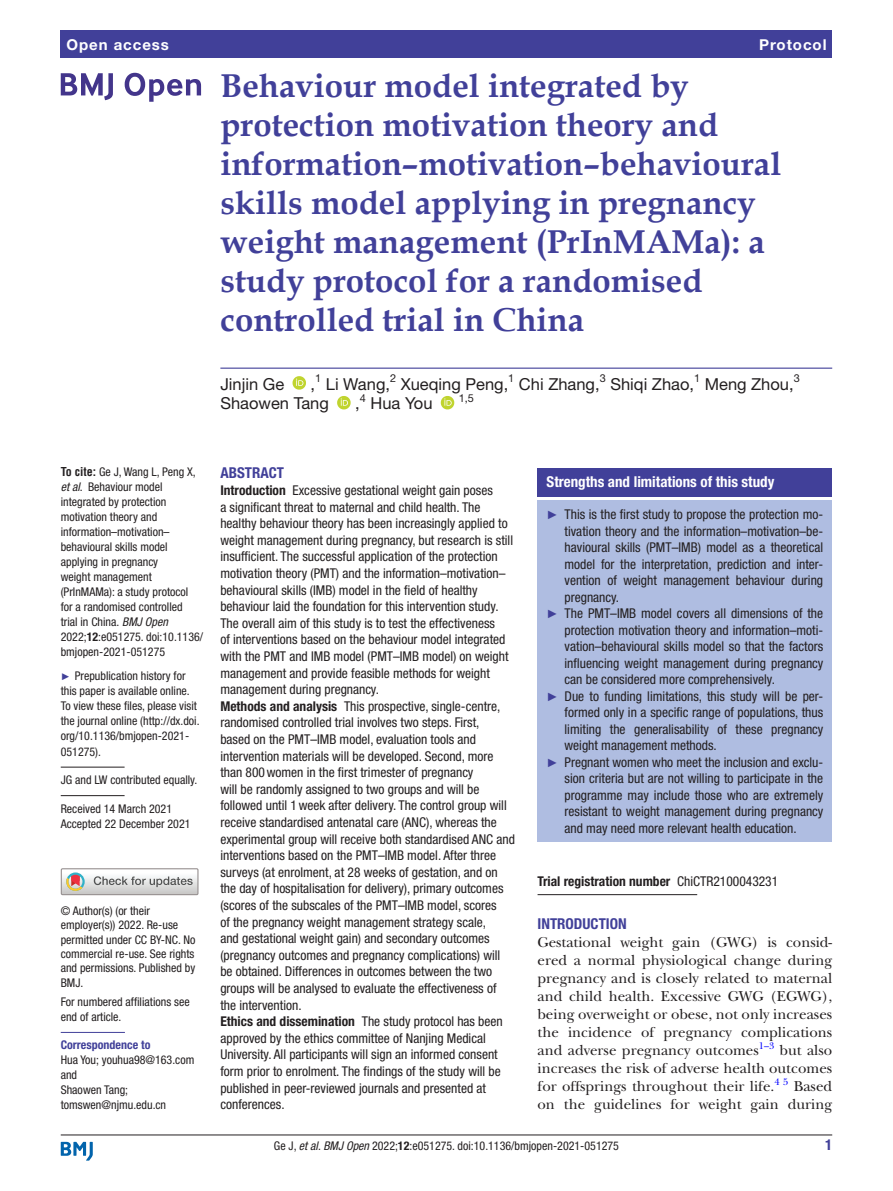
<style>
.page{position:relative;width:893px;height:1191px;background:#fff}
.page>*{position:absolute;margin:0;border:0;box-sizing:border-box;transform-origin:0 0}
.t1{font:700 33px/39px "Book Antiqua";color:#414099}
.t2{font:16.5px "Helvetica Neue LT Std";color:#231f20}
.t3{font:15px/18px "New Baskerville";color:#231f20;text-align:justify}
.t4{font:700 condensed 15px "Helvetica Neue LT Std";color:#fff}
.t5{font:700 condensed 15px "Helvetica Neue LT Std";color:#414099}
.t6{font:700 15px "Helvetica Neue LT Std";letter-spacing:.065em;color:#fff}
.t7{font:condensed 13.5px/16.6px "Helvetica Neue LT Std";color:#231f20}
.t8{font:700 condensed 13.5px "Helvetica Neue LT Std";color:#231f20}
.t9{font:condensed 12px/15px "Helvetica Neue LT Std";color:#231f20}
.t10{font:700 condensed 12px "Helvetica Neue LT Std";color:#414099}
.t11{font:10.95px "Helvetica Neue LT Std";color:#231f20}
.t12{font:9.9px "New Baskerville";color:#00f}
.s1{font-family:"Helvetica LT Std";font-weight:700}
.s2{font-style:italic}
.s3{font-weight:700}
.s4{font-family:"Arial";font-stretch:normal;font-size:9.75px;color:#414099}
.s5{font-family:"Arial";font-stretch:normal;font-size:12px;color:#414099}
.s6{font-weight:400}
</style>
<div class="page">
<hr style="left:61px;top:1134px;width:771px;height:1px;background:#231f20">
<svg style="left:61px;top:1141px;width:32px;height:19px"></svg>
<div style="left:61px;top:31px;width:771px;height:27px;background:#414099"></div>
<hr style="left:220px;top:367px;width:612px;height:2px;background:#414099">
<svg style="left:292px;top:376px;width:14px;height:14px"></svg>
<svg style="left:337px;top:396px;width:14px;height:13px"></svg>
<svg style="left:441px;top:396px;width:13px;height:13px"></svg>
<hr style="left:61px;top:766px;width:64px;height:1px;background:#231f20">
<hr style="left:61px;top:795px;width:64px;height:1px;background:#231f20">
<hr style="left:61px;top:1032px;width:64px;height:1px;background:#414099">
<svg style="left:61px;top:73px;width:52px;height:27px"></svg>
<svg style="left:125px;top:73px;width:76px;height:29px"></svg>
<div style="left:61px;top:868px;width:138px;height:27px;border:1px solid #969090"></div>
<svg style="left:61px;top:868px;width:137px;height:26px"></svg>
<hr style="left:538px;top:894px;width:159px;height:1px;background:#231f20">
<div style="left:538px;top:468px;width:294px;height:28px;background:#414099"></div>
<div style="left:538px;top:500px;width:294px;height:342px;background:#afbde1"></div>
<p class="t6" style="left:66px;top:35px;width:104px">Open access</p>
<p class="t6" style="left:759px;top:35px;width:69px">Protocol</p>
<h1 class="t1" style="left:220px;top:66px;width:563px">Behaviour model integrated by protection motivation theory and information–motivation–behavioural skills model applying in pregnancy weight management (PrInMAMa): a study protocol for a randomised controlled trial in China</h1>
<p class="t11" style="left:315px;top:372px;width:8px">1</p>
<p class="t2" style="left:326px;top:374px;width:66px">Li Wang,</p>
<p class="t11" style="left:390px;top:372px;width:8px">2</p>
<p class="t2" style="left:401px;top:374px;width:109px">Xueqing Peng,</p>
<p class="t11" style="left:508px;top:372px;width:8px">1</p>
<p class="t2" style="left:519px;top:374px;width:82px">Chi Zhang,</p>
<p class="t11" style="left:600px;top:372px;width:8px">3</p>
<p class="t2" style="left:610px;top:374px;width:85px">Shiqi Zhao,</p>
<p class="t11" style="left:694px;top:372px;width:8px">1</p>
<p class="t2" style="left:705px;top:374px;width:90px">Meng Zhou,</p>
<p class="t11" style="left:794px;top:372px;width:8px">3</p>
<p class="t2" style="left:220px;top:394px;width:110px">Shaowen Tang</p>
<p class="t2" style="left:355px;top:394px;width:6px">,</p>
<p class="t2" style="left:220px;top:374px;width:65px">Jinjin Ge</p>
<p class="t2" style="left:311px;top:374px;width:6px">,</p>
<p class="t11" style="left:360px;top:391px;width:8px">4</p>
<p class="t2" style="left:370px;top:394px;width:64px">Hua You</p>
<p class="t11" style="left:459px;top:391px;width:17px">1,5</p>
<p class="t9" style="left:61px;top:464px;width:144px"><span class="s1">To cite:</span> Ge J, Wang L, Peng X, <span class="s2">et al</span>. Behaviour model integrated by protection motivation theory and information–motivation– behavioural skills model applying in pregnancy<br>weight management (PrInMAMa): a study protocol for a randomised controlled<br>trial in China. <span class="s2">BMJ Open<br></span>2022;<span class="s3">12</span>:e051275. doi:10.1136/ bmjopen-2021-051275</p>
<p class="t9" style="left:61px;top:668px;width:140px"><span class="s4">►</span> Prepublication history for this paper is available online.<br>To view these files, please visit the journal online (http://dx.doi. org/10.1136/bmjopen-2021-<br>051275).</p>
<p class="t9" style="left:61px;top:772px;width:138px">JG and LW contributed equally.</p>
<p class="t9" style="left:61px;top:800px;width:131px">Received 14 March 2021<br>Accepted 22 December 2021</p>
<p class="t9" style="left:61px;top:903px;width:136px;line-height:14.4px">© Author(s) (or their employer(s)) 2022. Re-use permitted under CC BY-NC. No commercial re-use. See rights and permissions. Published by<br>BMJ.</p>
<p class="t9" style="left:61px;top:994px;width:130px">For numbered affiliations see end of article.</p>
<p class="t10" style="left:61px;top:1037px;width:91px">Correspondence to</p>
<p class="t9" style="left:61px;top:1052px;width:135px">Hua You; youhua98@163.com and<br>Shaowen Tang; tomswen@njmu.edu.cn</p>
<p class="t5" style="left:220px;top:464px;width:65px">ABSTRACT</p>
<p class="t7" style="left:220px;top:482px;width:296px"><span class="s3">Introduction</span> Excessive gestational weight gain poses<br>a significant threat to maternal and child health. The healthy behaviour theory has been increasingly applied to weight management during pregnancy, but research is still insufficient. The successful application of the protection motivation theory (PMT) and the information–motivation– behavioural skills (IMB) model in the field of healthy behaviour laid the foundation for this intervention study.<br>The overall aim of this study is to test the effectiveness<br>of interventions based on the behaviour model integrated with the PMT and IMB model (PMT–IMB model) on weight management and provide feasible methods for weight management during pregnancy.<br><span class="s3">Methods and analysis</span> This prospective, single-centre, randomised controlled trial involves two steps. First,<br>based on the PMT–IMB model, evaluation tools and intervention materials will be developed. Second, more than 800women in the first trimester of pregnancy<br>will be randomly assigned to two groups and will be followed until 1week after delivery. The control group will receive standardised antenatal care (ANC), whereas the experimental group will receive both standardised ANC and interventions based on the PMT–IMB model. After three surveys (at enrolment, at 28 weeks of gestation, and on the day of hospitalisation for delivery), primary outcomes (scores of the subscales of the PMT–IMB model, scores<br>of the pregnancy weight management strategy scale,<br>and gestational weight gain) and secondary outcomes (pregnancy outcomes and pregnancy complications) will be obtained. Differences in outcomes between the two groups will be analysed to evaluate the effectiveness of the intervention.<br><span class="s3">Ethics and dissemination</span> The study protocol has been approved by the ethics committee of Nanjing Medical University. All participants will sign an informed consent form prior to enrolment. The findings of the study will be published in peer-reviewed journals and presented at conferences.</p>
<p class="t4" style="left:547px;top:473px;width:229px">Strengths and limitations of this study</p>
<p class="t7" style="left:547px;top:506px;width:278px"><span class="s5">►</span> This is the first study to propose the protection mo-</p>
<p class="t7" style="left:565px;top:522px;width:260px">tivation theory and the information–motivation–be-</p>
<p class="t7" style="left:565px;top:539px;width:260px">havioural skills (PMT–IMB) model as a theoretical</p>
<p class="t7" style="left:565px;top:555px;width:260px">model for the interpretation, prediction and inter-</p>
<p class="t7" style="left:565px;top:572px;width:260px">vention of weight management behaviour during</p>
<p class="t7" style="left:565px;top:588px;width:56px">pregnancy.</p>
<p class="t7" style="left:547px;top:605px;width:278px"><span class="s5">►</span> The PMT–IMB model covers all dimensions of the</p>
<p class="t7" style="left:565px;top:621px;width:260px">protection motivation theory and information–moti-</p>
<p class="t7" style="left:565px;top:638px;width:260px">vation–behavioural skills model so that the factors</p>
<p class="t7" style="left:565px;top:654px;width:260px">influencing weight management during pregnancy</p>
<p class="t7" style="left:565px;top:671px;width:212px">can be considered more comprehensively.</p>
<p class="t7" style="left:547px;top:687px;width:278px"><span class="s5">►</span> Due to funding limitations, this study will be per-</p>
<p class="t7" style="left:565px;top:704px;width:260px">formed only in a specific range of populations, thus</p>
<p class="t7" style="left:565px;top:720px;width:260px">limiting the generalisability of these pregnancy</p>
<p class="t7" style="left:565px;top:737px;width:154px">weight management methods.</p>
<p class="t7" style="left:547px;top:753px;width:278px"><span class="s5">►</span> Pregnant women who meet the inclusion and exclu-</p>
<p class="t7" style="left:565px;top:770px;width:260px">sion criteria but are not willing to participate in the</p>
<p class="t7" style="left:565px;top:786px;width:260px">programme may include those who are extremely</p>
<p class="t7" style="left:565px;top:803px;width:260px">resistant to weight management during pregnancy</p>
<p class="t7" style="left:565px;top:819px;width:234px">and may need more relevant health education.</p>
<p class="t8" style="left:538px;top:872px;width:242px">Trial registration number <span class="s6">ChiCTR2100043231</span></p>
<p class="t5" style="left:538px;top:915px;width:91px">INTRODUCTION</p>
<p class="t3" style="left:538px;top:933px;width:296px">Gestational weight gain (GWG) is consid&shy;ered a normal physiological change during pregnancy and is closely related to maternal and child health. Excessive GWG (EGWG), being overweight or obese, not only increases the incidence of pregnancy complications and adverse pregnancy outcomes<sup>1–3</sup> but also increases the risk of adverse health outcomes for offsprings throughout their life.</p>
<p class="t12" style="left:774px;top:1075px;width:15px">4 5</p>
<p class="t3" style="left:538px;top:1077px;width:296px;text-align:right">Based<br>on the guidelines for weight gain during</p>
<p class="t9" style="left:274px;top:1137px;width:347px">Ge J, <span class="s2">et al</span>. <span class="s2">BMJ Open</span> 2022;<span class="s3">12</span>:e051275. doi:10.1136/bmjopen-2021-051275</p>
<p class="t5" style="left:825px;top:1135px;width:9px">1</p>
</div>
